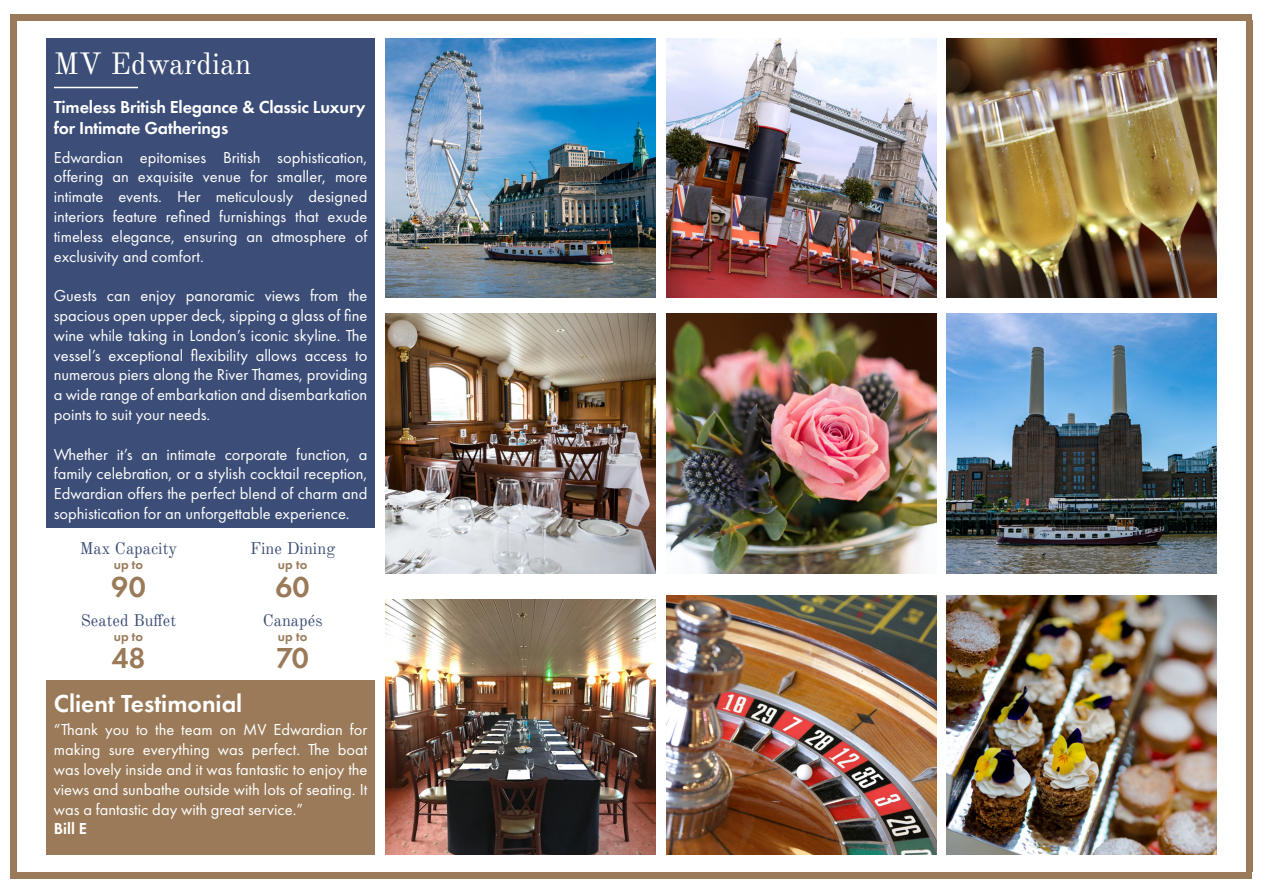
<style>
.page{position:relative;width:1263px;height:893px;background:#fff}
.page>*{position:absolute;margin:0;border:0;box-sizing:border-box;transform-origin:0 0}
.t1{font:30px "Old Standard TT";color:#fff}
.t2{font:600 30px "Futura PT";color:#9a7a58}
.t3{font:600 25.5px "Futura PT";color:#fff}
.t4{font:600 18px/21.6px "Futura PT";letter-spacing:-.01em;color:#fff}
.t5{font:16.5px/19.8px "Futura PT";color:#fff;text-align:justify}
.t6{font:16.5px "Old Standard TT";color:#3c4e77}
.t7{font:600 16.5px "Futura PT";color:#fff}
.t8{font:600 13.5px "Futura PT";color:#9a7a58}
</style>
<div class="page">
<div style="left:1246px;top:21px;width:6px;height:851px;background:#9a7a58"></div>
<div style="left:11px;top:21px;width:6px;height:851px;background:#9a7a58"></div>
<div style="left:11px;top:14px;width:1241px;height:7px;background:#9a7a58"></div>
<div style="left:11px;top:872px;width:1241px;height:7px;background:#9a7a58"></div>
<div style="left:46px;top:38px;width:329px;height:490px;background:#3c4e77"></div>
<div style="left:46px;top:680px;width:329px;height:174px;background:#9a7a58"></div>
<hr style="left:54px;top:87px;width:84px;height:1px;background:#fff">
<img style="left:385px;top:38px;width:270px;height:260px">
<img style="left:385px;top:314px;width:270px;height:259px">
<img style="left:385px;top:599px;width:270px;height:255px">
<img style="left:666px;top:38px;width:270px;height:260px">
<img style="left:666px;top:314px;width:270px;height:259px">
<img style="left:666px;top:595px;width:270px;height:259px">
<img style="left:947px;top:38px;width:270px;height:260px">
<img style="left:947px;top:314px;width:270px;height:259px">
<img style="left:947px;top:595px;width:270px;height:259px">
<p class="t1" style="left:54px;top:45px;width:199px">MV Edwardian</p>
<p class="t4" style="left:54px;top:96px;width:313px">Timeless British Elegance &amp; Classic Luxury for Intimate Gatherings</p>
<p class="t5" style="left:54px;top:147px;width:315px">Edwardian epitomises British sophistication, offering an exquisite venue for smaller, more intimate events. Her meticulously designed interiors feature refined furnishings that exude timeless elegance, ensuring an atmosphere of exclusivity and comfort.</p>
<p class="t5" style="left:54px;top:286px;width:315px">Guests can enjoy panoramic views from the spacious open upper deck, sipping a glass of fine wine while taking in London’s iconic skyline. The vessel’s exceptional flexibility allows access to numerous piers along the River Thames, providing a wide range of embarkation and disembarkation points to suit your needs.</p>
<p class="t5" style="left:54px;top:444px;width:315px">Whether it’s an intimate corporate function, a family celebration, or a stylish cocktail reception, Edwardian offers the perfect blend of charm and sophistication for an unforgettable experience.</p>
<p class="t6" style="left:80px;top:539px;width:99px">Max Capacity</p>
<p class="t6" style="left:250px;top:539px;width:87px">Fine Dining</p>
<p class="t8" style="left:114px;top:556px;width:31px">up to</p>
<p class="t8" style="left:278px;top:556px;width:31px">up to</p>
<p class="t2" style="left:111px;top:568px;width:36px">90</p>
<p class="t2" style="left:276px;top:568px;width:36px">60</p>
<p class="t6" style="left:81px;top:610px;width:97px">Seated Buffet</p>
<p class="t6" style="left:263px;top:610px;width:61px">Canapés</p>
<p class="t8" style="left:114px;top:628px;width:31px">up to</p>
<p class="t8" style="left:278px;top:628px;width:31px">up to</p>
<p class="t2" style="left:111px;top:639px;width:36px">48</p>
<p class="t2" style="left:276px;top:639px;width:34px">70</p>
<p class="t3" style="left:54px;top:687px;width:190px">Client Testimonial</p>
<p class="t5" style="left:54px;top:720px;width:315px">“Thank you to the team on MV Edwardian for making sure everything was perfect. The boat was lovely inside and it was fantastic to enjoy the views and sunbathe outside with lots of seating. It was a fantastic day with great service.”</p>
<p class="t7" style="left:54px;top:818px;width:35px">Bill E</p>
</div>
